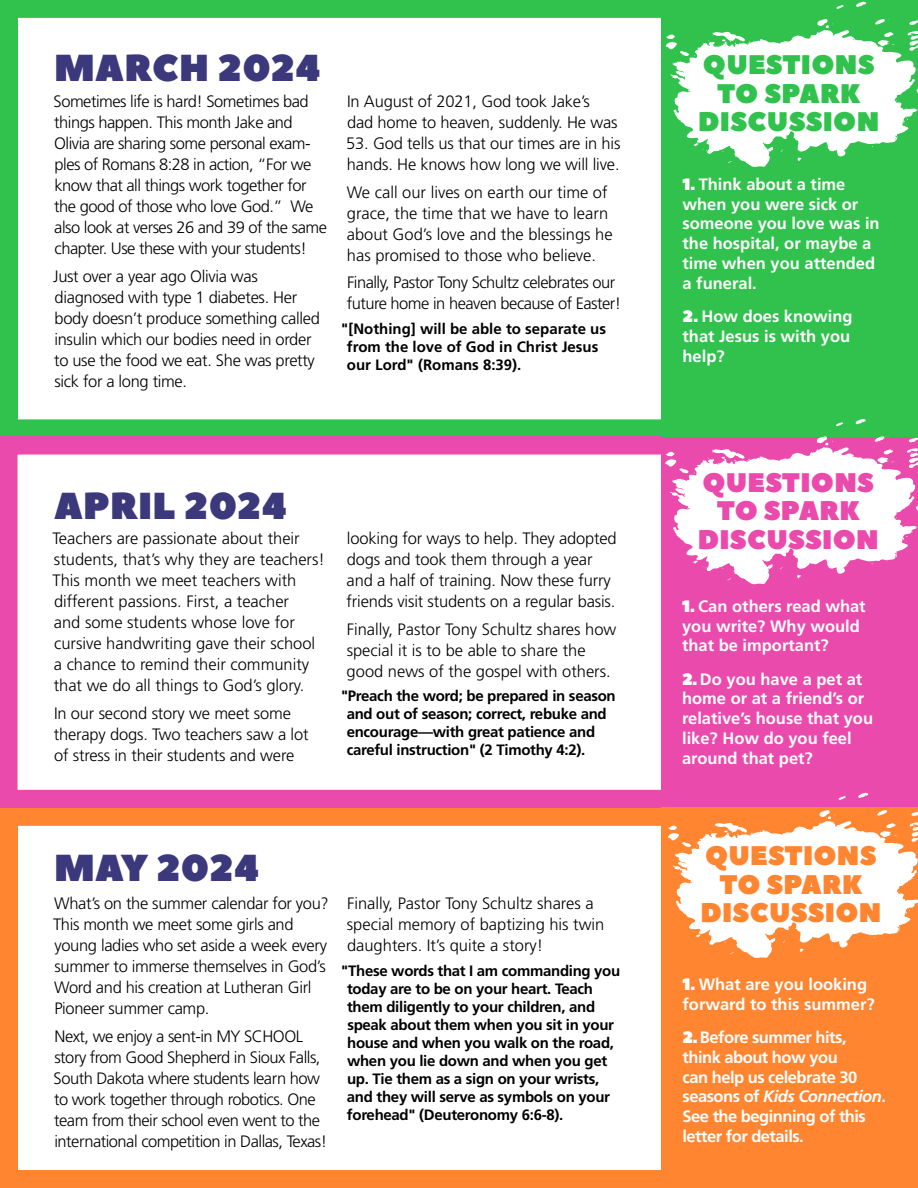
<style>
.page{position:relative;width:918px;height:1188px;background:#fff}
.page>*{position:absolute;margin:0;border:0;box-sizing:border-box;transform-origin:0 0}
.t1{font:37.5px "Peace Sans";letter-spacing:.01em;color:#3b387c}
.t2{font:26.85px/28.5px "Peace Sans";letter-spacing:.01em;color:#30c24d;text-align:center}
.t3{font:26.85px/28.5px "Peace Sans";letter-spacing:.01em;color:#eb4aad;text-align:center}
.t4{font:26.85px/28.5px "Peace Sans";letter-spacing:.01em;color:#ff8530;text-align:center}
.t5{font:300 16.5px/21px "Frutiger LT Std";letter-spacing:-.02em;color:#000}
.t6{font:300 16.5px/21px "Frutiger LT Std";color:#000}
.t7{font:700 16.5px/19.8px "Frutiger LT Std";color:#fff}
.t8{font:700 16.5px/19.8px "Frutiger LT Std";letter-spacing:-.03em;color:#fff}
.t9{font:700 15px/18px "Frutiger LT Std";letter-spacing:-.02em;color:#000}
.t10{font:700 15px/18px "Frutiger LT Std";color:#000}
.s1{font-family:"Peace Sans";font-weight:400}
.s2{font-style:italic}
</style>
<div class="page">
<div style="left:0;top:0;width:918px;height:437px;border:18px solid #30c24d"></div>
<div style="left:0;top:808px;width:918px;height:380px;border:18px solid #ff8530"></div>
<div style="left:0;top:437px;width:918px;height:371px;border:18px solid #eb4aad"></div>
<div style="left:662px;top:0;width:256px;height:436px;background:#30c24d"></div>
<div style="left:661px;top:446px;width:257px;height:348px;background:#eb4aad"></div>
<div style="left:662px;top:808px;width:256px;height:380px;background:#ff8530"></div>
<svg style="left:856px;top:1px;width:10px;height:6px"></svg>
<svg style="left:836px;top:5px;width:8px;height:4px"></svg>
<svg style="left:666px;top:19px;width:252px;height:151px"></svg>
<svg style="left:855px;top:419px;width:11px;height:5px"></svg>
<svg style="left:836px;top:422px;width:7px;height:4px"></svg>
<svg style="left:665px;top:436px;width:253px;height:152px"></svg>
<svg style="left:858px;top:792px;width:10px;height:6px"></svg>
<svg style="left:838px;top:796px;width:8px;height:4px"></svg>
<svg style="left:668px;top:810px;width:250px;height:152px"></svg>
<h1 class="t1" style="left:54px;top:43px;width:268px">MARCH 2024</h1>
<p class="t5" style="left:54px;top:91px;width:275px">Sometimes life is hard! Sometimes bad things happen. This month Jake and Olivia are sharing some personal exam&shy;ples of Romans 8:28 in action, “For we know that all things work together for the good of those who love God.” We also look at verses 26 and 39 of the same chapter. Use these with your students!</p>
<p class="t5" style="left:53px;top:266px;width:268px">Just over a year ago Olivia was diagnosed with type 1 diabetes. Her body doesn’t produce something called insulin which our bodies need in order to use the food we eat. She was pretty sick for a long time.</p>
<p class="t5" style="left:347px;top:91px;width:272px">In August of 2021, God took Jake’s dad home to heaven, suddenly. He was</p>
<p class="t5" style="left:346px;top:133px;width:276px">53. God tells us that our times are in his hands. He knows how long we will live.</p>
<p class="t6" style="left:347px;top:182px;width:268px">We call our lives on earth our time of grace, the time that we have to learn about God’s love and the blessings he has promised to those who believe.</p>
<p class="t5" style="left:347px;top:272px;width:276px">Finally, Pastor Tony Schultz celebrates our future home in heaven because of Easter!</p>
<p class="t10" style="left:347px;top:320px;width:261px;text-indent:-6px">"[Nothing] will be able to separate us from the love of God in Christ Jesus our Lord" (Romans 8:39).</p>
<h1 class="t1" style="left:54px;top:480px;width:234px">APRIL 2024</h1>
<p class="t6" style="left:53px;top:528px;width:274px">Teachers are passionate about their students, that’s why they are teachers!<br>This month we meet teachers with different passions. First, a teacher<br>and some students whose love for cursive handwriting gave their school a chance to remind their community that we do all things to God’s glory.</p>
<p class="t5" style="left:54px;top:703px;width:256px">In our second story we meet some therapy dogs. Two teachers saw a lot of stress in their students and were</p>
<p class="t5" style="left:347px;top:528px;width:272px">looking for ways to help. They adopted dogs and took them through a year and a half of training. Now these furry friends visit students on a regular basis.</p>
<p class="t6" style="left:347px;top:619px;width:271px">Finally, Pastor Tony Schultz shares how special it is to be able to share the good news of the gospel with others.</p>
<p class="t9" style="left:347px;top:687px;width:271px;text-indent:-6px">"Preach the word; be prepared in season and out of season; correct, rebuke and encourage—with great patience and careful instruction" (2 Timothy 4:2).</p>
<h1 class="t1" style="left:54px;top:843px;width:206px">MAY 2024</h1>
<p class="t5" style="left:53px;top:893px;width:277px">What’s on the summer calendar for you?<br>This month we meet some girls and young ladies who set aside a week every summer to immerse themselves in God’s Word and his creation at Lutheran Girl Pioneer summer camp.</p>
<p class="t5" style="left:54px;top:1026px;width:275px">Next, we enjoy a sent-in MY SCHOOL story from Good Shepherd in Sioux Falls, South Dakota where students learn how to work together through robotics. One team from their school even went to the international competition in Dallas, Texas!</p>
<p class="t6" style="left:347px;top:893px;width:259px">Finally, Pastor Tony Schultz shares a special memory of baptizing his twin daughters. It’s quite a story!</p>
<p class="t9" style="left:347px;top:962px;width:275px;text-indent:-6px">"These words that I am commanding you today are to be on your heart. Teach them diligently to your children, and speak about them when you sit in your house and when you walk on the road, when you lie down and when you get up. Tie them as a sign on your wrists, and they will serve as symbols on your forehead" (Deuteronomy 6:6-8).</p>
<h2 class="t2" style="left:698px;top:52px;width:183px">QUESTIONS<br>TO SPARK<br>DISCUSSION</h2>
<p class="t7" style="left:683px;top:174px;width:199px"><span class="s1">1.</span> Think about a time when you were sick or someone you love was in the hospital, or maybe a time when you attended a funeral.</p>
<p class="t7" style="left:683px;top:307px;width:172px"><span class="s1">2.</span> How does knowing that Jesus is with you help?</p>
<h2 class="t3" style="left:698px;top:469px;width:183px">QUESTIONS<br>TO SPARK<br>DISCUSSION</h2>
<p class="t7" style="left:682px;top:596px;width:185px"><span class="s1">1.</span> Can others read what you write? Why would that be important?</p>
<p class="t7" style="left:682px;top:669px;width:193px"><span class="s1">2.</span> Do you have a pet at home or at a friend’s or relative’s house that you like? How do you feel around that pet?</p>
<h2 class="t4" style="left:700px;top:843px;width:183px">QUESTIONS<br>TO SPARK<br>DISCUSSION</h2>
<p class="t7" style="left:683px;top:974px;width:194px"><span class="s1">1.</span> What are you looking forward to this summer?</p>
<p class="t8" style="left:683px;top:1027px;width:205px"><span class="s1">2.</span> Before summer hits, think about how you<br>can help us celebrate 30 seasons of <span class="s2">Kids Connection</span>.<br>See the beginning of this letter for details.</p>
</div>
